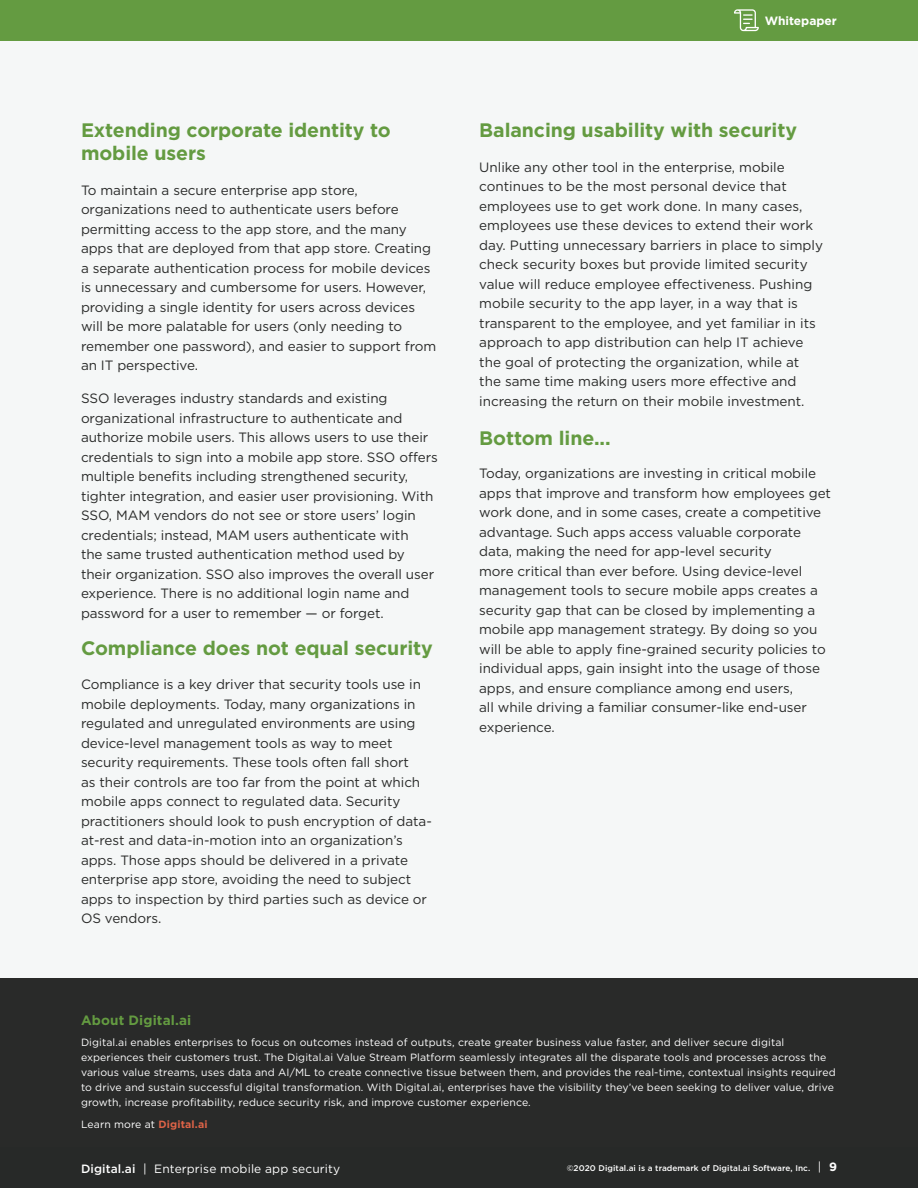
<style>
.page{position:relative;width:918px;height:1188px;background:#f5f7f7}
.page>*{position:absolute;margin:0;border:0;box-sizing:border-box;transform-origin:0 0}
.Title_Style{font:700 19.5px/23.4px "Gotham";letter-spacing:-.005em;color:#649b41}
.Paragraph_Style_Colu{font:700 19.5px "Gotham";letter-spacing:-.005em;color:#649b41}
.Paragraph_Style_Colu-2{font:13.5px/19.5px "Gotham";letter-spacing:-.005em;color:#292a29}
.t1{font:700 13.5px "Gotham";letter-spacing:.01em;color:#649b41}
.t2{font:12px "Gotham";letter-spacing:.01em;color:#fff}
.t3{font:700 12px "Gotham";color:#fff}
.t4{font:10.5px/15px "Gotham";letter-spacing:.01em;color:#fff}
.t5{font:500 8.25px "Gotham";letter-spacing:.01em;color:#fff}
.s1{font-weight:700;color:#dd6347}
.s2{font-weight:500}
.s3{font-weight:400;font-size:12px}
.s4{font-weight:700;font-size:12px}
</style>
<div class="page">
<div style="left:0;top:979px;width:918px;height:209px;background:#292a29"></div>
<div style="left:0;top:0;width:918px;height:40px;background:#649b41"></div>
<svg style="left:734px;top:9px;width:25px;height:22px"></svg>
<p class="Title_Style" style="left:81px;top:118px;width:311px">Extending corporate identity to mobile users</p>
<p class="Paragraph_Style_Colu-2" style="left:81px;top:180px;width:357px">To maintain a secure enterprise app store, organizations need to authenticate users before permitting access to the app store, and the many apps that are deployed from that app store. Creating a separate authentication process for mobile devices is unnecessary and cumbersome for users. However, providing a single identity for users across devices will be more palatable for users (only needing to remember one password), and easier to support from an IT perspective.</p>
<p class="Paragraph_Style_Colu-2" style="left:81px;top:389px;width:358px">SSO leverages industry standards and existing organizational infrastructure to authenticate and authorize mobile users. This allows users to use their credentials to sign into a mobile app store. SSO offers multiple benefits including strengthened security, tighter integration, and easier user provisioning. With SSO, MAM vendors do not see or store users’ login credentials; instead, MAM users authenticate with<br>the same trusted authentication method used by their organization. SSO also improves the overall user experience. There is no additional login name and password for a user to remember — or forget.</p>
<p class="Title_Style" style="left:81px;top:636px;width:353px">Compliance does not equal security</p>
<p class="Paragraph_Style_Colu-2" style="left:81px;top:675px;width:352px">Compliance is a key driver that security tools use in mobile deployments. Today, many organizations in regulated and unregulated environments are using device-level management tools as way to meet security requirements. These tools often fall short<br>as their controls are too far from the point at which mobile apps connect to regulated data. Security practitioners should look to push encryption of data&shy;at-rest and data-in-motion into an organization’s apps. Those apps should be delivered in a private enterprise app store, avoiding the need to subject apps to inspection by third parties such as device or OS vendors.</p>
<p class="t3" style="left:765px;top:13px;width:74px">Whitepaper</p>
<p class="Title_Style" style="left:479px;top:118px;width:319px">Balancing usability with security</p>
<p class="Paragraph_Style_Colu-2" style="left:479px;top:157px;width:345px">Unlike any other tool in the enterprise, mobile continues to be the most personal device that employees use to get work done. In many cases, employees use these devices to extend their work day. Putting unnecessary barriers in place to simply check security boxes but provide limited security value will reduce employee effectiveness. Pushing mobile security to the app layer, in a way that is transparent to the employee, and yet familiar in its approach to app distribution can help IT achieve the goal of protecting the organization, while at the same time making users more effective and increasing the return on their mobile investment.</p>
<p class="Paragraph_Style_Colu" style="left:479px;top:426px;width:133px">Bottom line...</p>
<p class="Paragraph_Style_Colu-2" style="left:479px;top:464px;width:353px">Today, organizations are investing in critical mobile apps that improve and transform how employees get work done, and in some cases, create a competitive advantage. Such apps access valuable corporate data, making the need for app-level security<br>more critical than ever before. Using device-level management tools to secure mobile apps creates a security gap that can be closed by implementing a mobile app management strategy. By doing so you will be able to apply fine-grained security policies to individual apps, gain insight into the usage of those apps, and ensure compliance among end users,<br>all while driving a familiar consumer-like end-user experience.</p>
<p class="t1" style="left:81px;top:1011px;width:112px">About Digital.ai</p>
<p class="t4" style="left:81px;top:1035px;width:756px">Digital.ai enables enterprises to focus on outcomes instead of outputs, create greater business value faster, and deliver secure digital experiences their customers trust. The Digital.ai Value Stream Platform seamlessly integrates all the disparate tools and processes across the various value streams, uses data and AI/ML to create connective tissue between them, and provides the real-time, contextual insights required to drive and sustain successful digital transformation. With Digital.ai, enterprises have the visibility they’ve been seeking to deliver value, drive growth, increase profitability, reduce security risk, and improve customer experience.</p>
<p class="t4" style="left:81px;top:1117px;width:128px">Learn more at <span class="s1">Digital.ai</span></p>
<p class="t2" style="left:81px;top:1161px;width:261px"><span class="s2">Digital.ai</span> | Enterprise mobile app security</p>
<p class="t5" style="left:567px;top:1163px;width:272px">©2020 Digital.ai is a trademark of Digital.ai Software, Inc. <span class="s3">|</span> <span class="s4">9</span></p>
</div>
